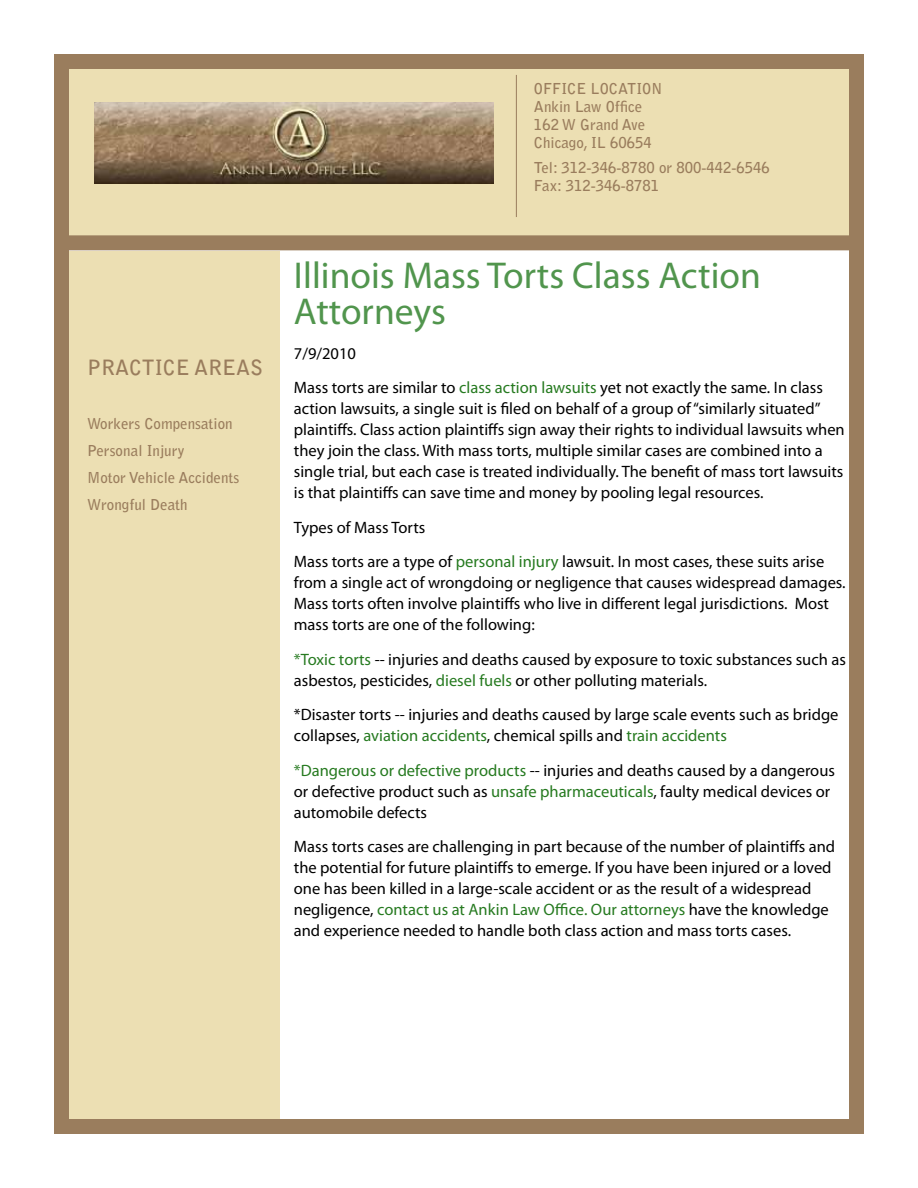
<style>
.page{position:relative;width:918px;height:1188px;background:#fff}
.page>*{position:absolute;margin:0;border:0;box-sizing:border-box;transform-origin:0 0}
.t1{font:37.5px/36px "Myriad Pro";color:#51954d}
.t2{font:700 21px "Bell Gothic Std";color:#9a7d5d}
.t3{font:16.5px/21px "Myriad Pro";color:#000}
.t4{font:700 15px/18px "Bell Gothic Std";color:#9a7d5d}
.s1{color:#267a20}
</style>
<div class="page">
<div style="left:54px;top:251px;width:225px;height:883px;background:#ecdfb3"></div>
<div style="left:54px;top:54px;width:810px;height:1080px;border:15px solid #9a7d5d"></div>
<div style="left:54px;top:54px;width:810px;height:196px;background:#ecdfb3;border:15px solid #9a7d5d"></div>
<hr style="left:516px;top:75px;width:1px;height:142px;background:#9a7d5d">
<img style="left:95px;top:102px;width:398px;height:81px">
<p class="t2" style="left:87px;top:355px;width:178px">PRACTICE AREAS</p>
<p class="t4" style="left:87px;top:410px;width:154px;line-height:27px">Workers Compensation<br>Personal Injury<br>Motor Vehicle Accidents<br>Wrongful Death</p>
<p class="t4" style="left:534px;top:79px;width:130px">OFFICE LOCATION<br>Ankin Law Office<br>162 W Grand Ave<br>Chicago, IL 60654</p>
<p class="t4" style="left:534px;top:158px;width:237px">Tel: 312-346-8780 or 800-442-6546<br>Fax: 312-346-8781</p>
<h1 class="t1" style="left:294px;top:257px;width:468px">Illinois Mass Torts Class Action<br>Attorneys</h1>
<p class="t3" style="left:294px;top:335px;width:531px;line-height:34.5px">7/9/2010<br>Mass torts are similar to <span class="s1">class action lawsuits</span> yet not exactly the same. In class</p>
<p class="t3" style="left:294px;top:398px;width:552px">action lawsuits, a single suit is filed on behalf of a group of “similarly situated” plaintiffs. Class action plaintiffs sign away their rights to individual lawsuits when they join the class. With mass torts, multiple similar cases are combined into a single trial, but each case is treated individually. The benefit of mass tort lawsuits is that plaintiffs can save time and money by pooling legal resources.</p>
<p class="t3" style="left:294px;top:509px;width:532px;line-height:34.5px">Types of Mass Torts<br>Mass torts are a type of <span class="s1">personal injury</span> lawsuit. In most cases, these suits arise</p>
<p class="t3" style="left:294px;top:572px;width:553px">from a single act of wrongdoing or negligence that causes widespread damages.<br>Mass torts often involve plaintiffs who live in different legal jurisdictions. Most mass torts are one of the following:</p>
<p class="t3" style="left:294px;top:648px;width:554px"><span class="s1">*Toxic torts</span> -- injuries and deaths caused by exposure to toxic substances such as asbestos, pesticides, <span class="s1">diesel fuels</span> or other polluting materials.</p>
<p class="t3" style="left:294px;top:704px;width:546px">*Disaster torts -- injuries and deaths caused by large scale events such as bridge collapses, <span class="s1">aviation accidents</span>, chemical spills and <span class="s1">train accidents</span></p>
<p class="t3" style="left:294px;top:759px;width:543px"><span class="s1">*Dangerous or defective products</span> -- injuries and deaths caused by a dangerous or defective product such as <span class="s1">unsafe pharmaceuticals</span>, faulty medical devices or automobile defects</p>
<p class="t3" style="left:294px;top:836px;width:543px">Mass torts cases are challenging in part because of the number of plaintiffs and the potential for future plaintiffs to emerge. If you have been injured or a loved one has been killed in a large-scale accident or as the result of a widespread negligence, <span class="s1">contact us at Ankin Law Office. Our attorneys</span> have the knowledge and experience needed to handle both class action and mass torts cases.</p>
</div>
